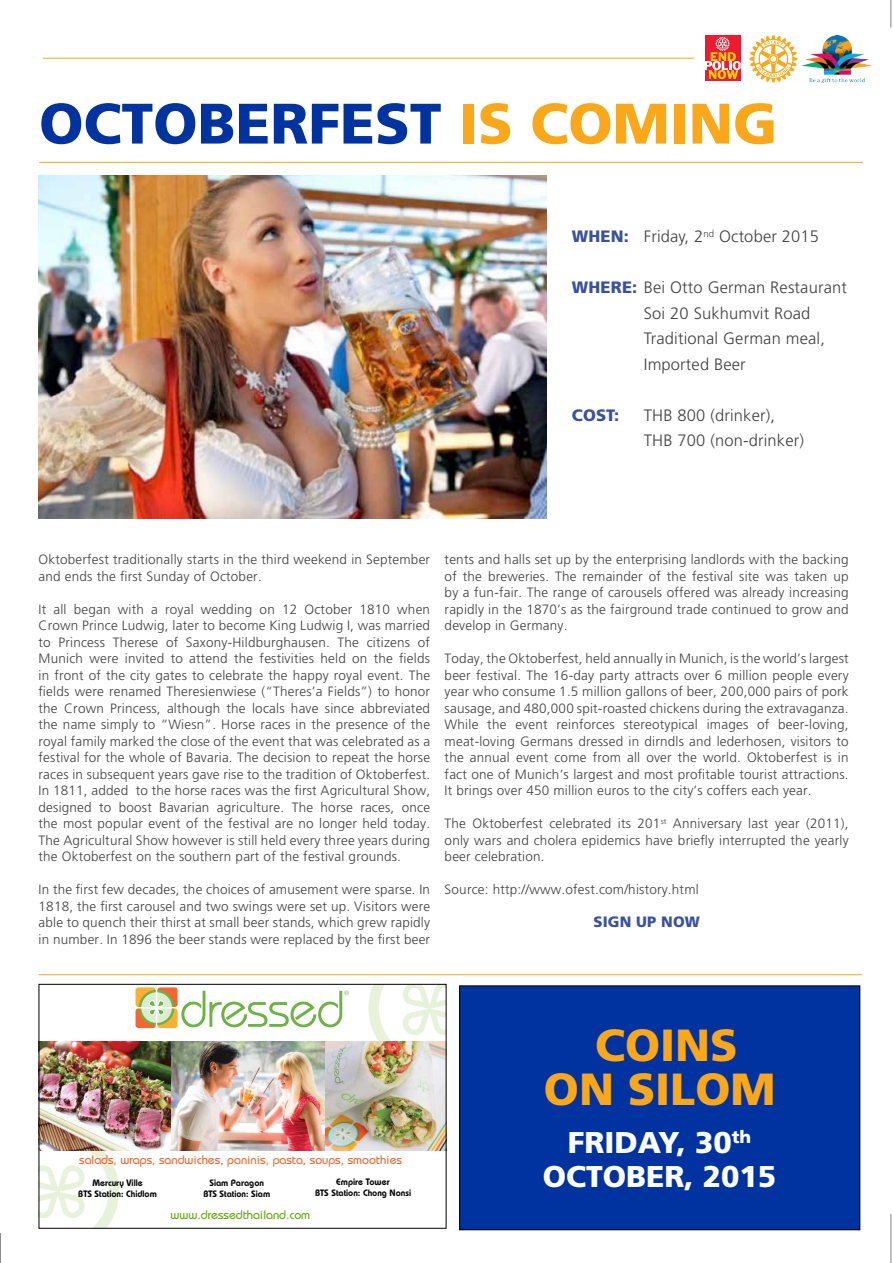
<style>
.page{position:relative;width:893px;height:1263px;background:#fff}
.page>*{position:absolute;margin:0;border:0;box-sizing:border-box;transform-origin:0 0}
.t1{font:900 57px "Frutiger";color:#0033a0}
.t2{font:900 45px/43.5px "Frutiger";color:#faa819;text-align:center}
.t3{font:900 30px/34.5px "Frutiger";color:#fff;text-align:center}
.t4{font:300 16.5px/25.5px "Frutiger";letter-spacing:.01em;color:#414042}
.t5{font:900 16.5px "Frutiger";color:#39519f}
.t6{font:900 15px "Frutiger";letter-spacing:.01em;color:#39519f}
.t7{font:300 13.5px/16.5px "Frutiger";letter-spacing:.015em;color:#414042;text-align:justify}
.t8{font:500 12.45px "Bauhaus Std";color:#f26731}
.t9{font:500 12.45px "Bauhaus Std";color:#63a70a}
.t10{font:600 9.3px/11.1px "Bauhaus Std";color:#000;text-align:center}
.s1{color:#faa819}
.s2{font-weight:900;color:#39519f}
</style>
<div class="page">
<svg style="left:749px;top:35px;width:48px;height:48px"></svg>
<div style="left:705px;top:35px;width:36px;height:46px;background:#ed1b2f"></div>
<svg style="left:705px;top:37px;width:36px;height:42px"></svg>
<img style="left:801px;top:35px;width:71px;height:48px">
<hr style="left:43px;top:58px;width:651px;height:1px;background:#faa819">
<svg style="left:368px;top:986px;width:76px;height:56px"></svg>
<svg style="left:41px;top:1151px;width:78px;height:76px"></svg>
<img style="left:41px;top:1042px;width:403px;height:109px">
<svg style="left:135px;top:989px;width:39px;height:40px"></svg>
<svg style="left:136px;top:987px;width:213px;height:41px"></svg>
<div style="left:39px;top:984px;width:407px;height:245px;border:1px solid #000"></div>
<div style="left:460px;top:986px;width:400px;height:244px;background:#0033a0"></div>
<div style="left:459px;top:985px;width:401px;height:245px;border:1px solid #000"></div>
<hr style="left:891px;top:1214px;width:1px;height:49px;background:#808285">
<svg style="left:891px;top:0;width:1px;height:28px"></svg>
<hr style="left:0;top:1233px;width:1px;height:30px;background:#58595b">
<hr style="left:39px;top:974px;width:823px;height:1px;background:#faa819">
<hr style="left:39px;top:162px;width:824px;height:1px;background:#faa819">
<img style="left:39px;top:176px;width:507px;height:343px">
<h1 class="t1" style="left:39px;top:89px;width:740px">OCTOBERFEST <span class="s1">IS COMING</span></h1>
<p class="t4" style="left:572px;top:224px;width:249px"><span class="s2">WHEN:</span> Friday, 2<sup>nd</sup> October 2015</p>
<p class="t4" style="left:644px;top:275px;width:205px;text-indent:-72px"><span class="s2">WHERE:</span> Bei Otto German Restaurant<br>Soi 20 Sukhumvit Road<br>Traditional German meal,<br>Imported Beer</p>
<p class="t5" style="left:572px;top:405px;width:49px">COST:</p>
<p class="t4" style="left:644px;top:402px;width:162px">THB 800 (drinker),<br>THB 700 (non-drinker)</p>
<p class="t7" style="left:39px;top:551px;width:393px">Oktoberfest traditionally starts in the third weekend in September and ends the first Sunday of October.</p>
<p class="t7" style="left:39px;top:601px;width:393px">It all began with a royal wedding on 12 October 1810 when Crown Prince Ludwig, later to become King Ludwig I, was married to Princess Therese of Saxony-Hildburghausen. The citizens of Munich were invited to attend the festivities held on the fields in front of the city gates to celebrate the happy royal event. The fields were renamed Theresienwiese (“Theres’a Fields”) to honor the Crown Princess, although the locals have since abbreviated the name simply to “Wiesn”. Horse races in the presence of the royal family marked the close of the event that was celebrated as a festival for the whole of Bavaria. The decision to repeat the horse races in subsequent years gave rise to the tradition of Oktoberfest.<br>In 1811, added to the horse races was the first Agricultural Show, designed to boost Bavarian agriculture. The horse races, once the most popular event of the festival are no longer held today.<br>The Agricultural Show however is still held every three years during the Oktoberfest on the southern part of the festival grounds.</p>
<p class="t7" style="left:39px;top:881px;width:393px">In the first few decades, the choices of amusement were sparse. In 1818, the first carousel and two swings were set up. Visitors were able to quench their thirst at small beer stands, which grew rapidly in number. In 1896 the beer stands were replaced by the first beer</p>
<p class="t7" style="left:445px;top:551px;width:406px">tents and halls set up by the enterprising landlords with the backing of the breweries. The remainder of the festival site was taken up by a fun-fair. The range of carousels offered was already increasing rapidly in the 1870’s as the fairground trade continued to grow and develop in Germany.</p>
<p class="t7" style="left:445px;top:650px;width:406px">Today, the Oktoberfest, held annually in Munich, is the world’s largest beer festival. The 16-day party attracts over 6 million people every year who consume 1.5 million gallons of beer, 200,000 pairs of pork sausage, and 480,000 spit-roasted chickens during the extravaganza.<br>While the event reinforces stereotypical images of beer-loving, meat-loving Germans dressed in dirndls and lederhosen, visitors to the annual event come from all over the world. Oktoberfest is in fact one of Munich’s largest and most profitable tourist attractions.<br>It brings over 450 million euros to the city’s coffers each year.</p>
<p class="t7" style="left:445px;top:815px;width:405px">The Oktoberfest celebrated its 201<sup>st</sup> Anniversary last year (2011), only wars and cholera epidemics have briefly interrupted the yearly beer celebration.</p>
<p class="t7" style="left:445px;top:881px;width:256px">Source: http://www.ofest.com/history.html</p>
<p class="t6" style="left:593px;top:913px;width:108px">SIGN UP NOW</p>
<p class="t8" style="left:79px;top:1152px;width:324px">salads, wraps, sandwiches, paninis, pasta, soups, smoothies</p>
<p class="t10" style="left:78px;top:1177px;width:80px">Mercury Ville<br>BTS Station: Chidlom</p>
<p class="t10" style="left:203px;top:1177px;width:68px">Siam Paragon<br>BTS Station: Siam</p>
<p class="t10" style="left:315px;top:1176px;width:97px">Empire Tower<br>BTS Station: Chong Nonsi</p>
<p class="t9" style="left:171px;top:1207px;width:141px">www.dressedthailand.com</p>
<h2 class="t2" style="left:544px;top:1023px;width:233px">COINS<br>ON SILOM</h2>
<h3 class="t3" style="left:543px;top:1125px;width:235px">FRIDAY, 30<sup>th<br></sup>OCTOBER, 2015</h3>
</div>
